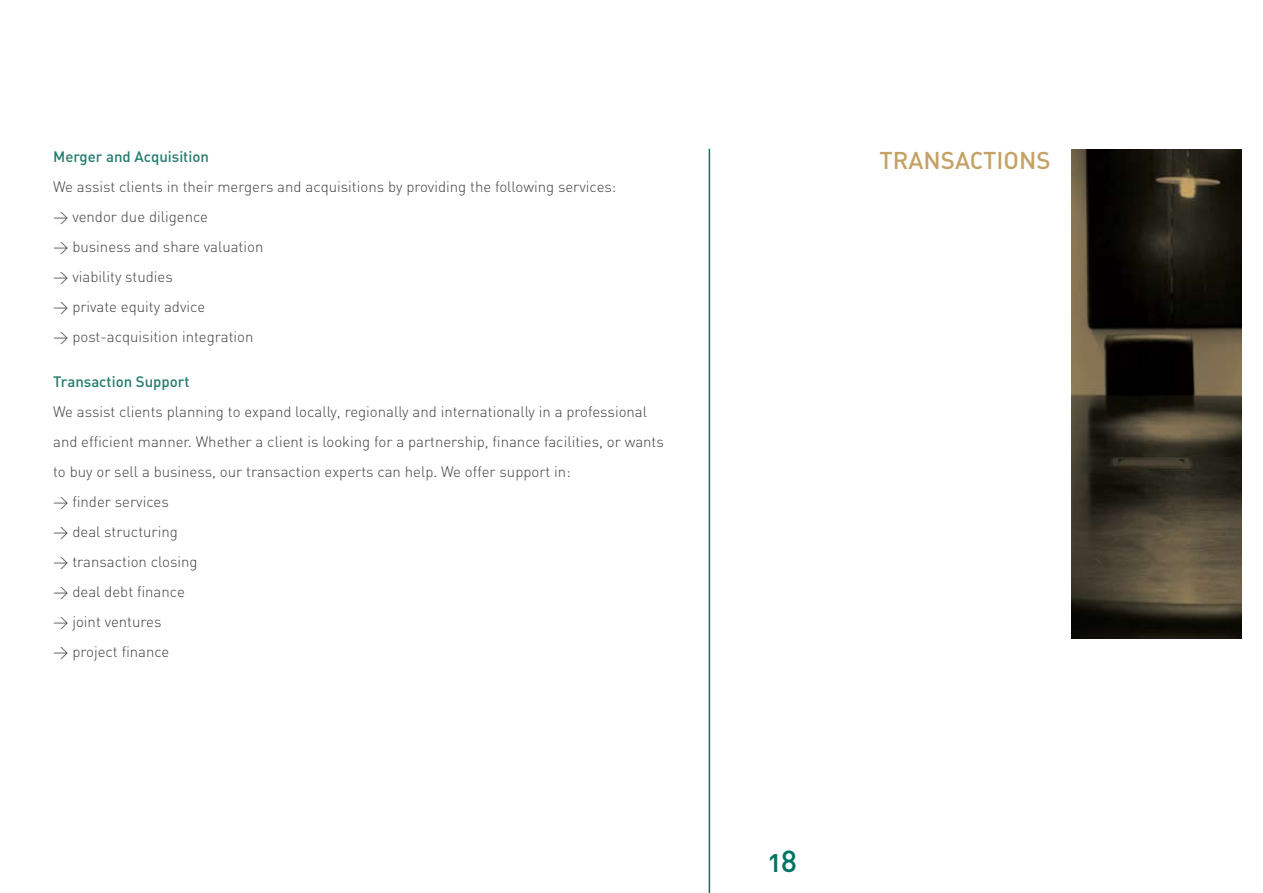
<style>
.page{position:relative;width:1263px;height:893px;background:#fff}
.page>*{position:absolute;margin:0;border:0;box-sizing:border-box;transform-origin:0 0}
.t1{font:30px "DIN Medium Alternate";color:#007363}
.t2{font:24px "DIN Medium Alternate";color:#c4a266}
.t3{font:15px/30px "DIN Light Alternate";color:#414142}
.t4{font:15px "DIN Medium Alternate";color:#247c6d}
</style>
<div class="page">
<img style="left:1071px;top:149px;width:171px;height:489px">
<hr style="left:709px;top:149px;width:1px;height:744px;background:#007363">
<p class="t4" style="left:53px;top:147px;width:157px">Merger and Acquisition</p>
<p class="t3" style="left:53px;top:171px;width:565px">We assist clients in their mergers and acquisitions by providing the following services: &gt; vendor due diligence<br>&gt; business and share valuation<br>&gt; viability studies<br>&gt; private equity advice<br>&gt; post-acquisition integration</p>
<p class="t4" style="left:53px;top:372px;width:138px">Transaction Support</p>
<p class="t3" style="left:53px;top:396px;width:612px">We assist clients planning to expand locally, regionally and internationally in a professional and efficient manner. Whether a client is looking for a partnership, finance facilities, or wants to buy or sell a business, our transaction experts can help. We offer support in:<br>&gt; finder services<br>&gt; deal structuring<br>&gt; transaction closing<br>&gt; deal debt finance<br>&gt; joint ventures<br>&gt; project finance</p>
<h2 class="t2" style="left:879px;top:145px;width:173px">TRANSACTIONS</h2>
<h1 class="t1" style="left:769px;top:842px;width:30px">18</h1>
</div>
